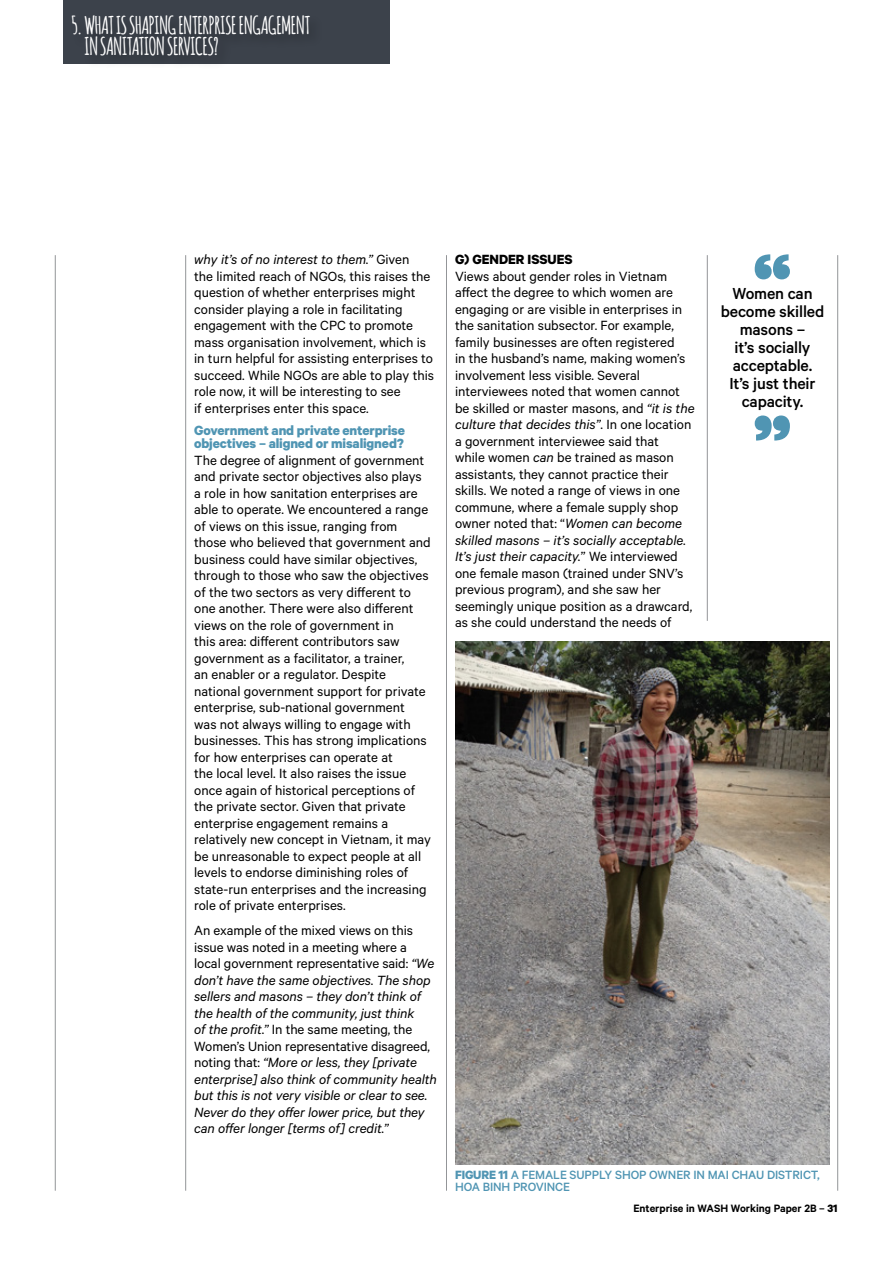
<style>
.page{position:relative;width:893px;height:1263px;background:#fff}
.page>*{position:absolute;margin:0;border:0;box-sizing:border-box;transform-origin:0 0}
.t1{font:700 24px "Amatic";letter-spacing:-.01em;color:#fff}
.t2{font:500 18px/18px "Calibre";letter-spacing:-.01em;color:#000;text-align:center}
.t3{font:15px/16.5px "Calibre";color:#000}
.t4{font:italic 15px/16.5px "Calibre";letter-spacing:-.005em;color:#000}
.t5{font:700 15px/13.5px "Calibre";letter-spacing:-.01em;color:#5095b3}
.t6{font:700 15px "Calibre";color:#000}
.t7{font:500 13.5px "Calibre";letter-spacing:-.01em;color:#5095b3}
.t8{font:700 13.5px "Calibre";letter-spacing:-.01em;color:#5095b3}
.t9{font:600 12px "Calibre";color:#000}
.s1{font-style:italic}
.s2{font-style:normal}
.s3{font-weight:500}
.s4{font-weight:700}
</style>
<div class="page">
<hr style="left:185px;top:255px;width:1px;height:936px;background:#939598">
<hr style="left:55px;top:255px;width:1px;height:936px;background:#939598">
<hr style="left:837px;top:255px;width:1px;height:936px;background:#939598">
<hr style="left:446px;top:255px;width:1px;height:936px;background:#939598">
<hr style="left:707px;top:255px;width:1px;height:366px;background:#939598">
<div style="left:64px;top:0;width:326px;height:64px;background:#3c424b"></div>
<div style="left:71px;top:15px;width:252px;height:55px;background:#000;opacity:.3"></div>
<svg style="left:755px;top:254px;width:35px;height:25px"></svg>
<svg style="left:755px;top:415px;width:35px;height:26px"></svg>
<img style="left:455px;top:642px;width:374px;height:523px">
<h1 class="t1" style="left:72px;top:8px;width:77px">5. WHAT IS SHAPING</h1>
<h1 class="t1" style="left:179px;top:8px;width:7px">ENTERPRISE</h1>
<h1 class="t1" style="left:239px;top:8px;width:8px">ENGAGE</h1>
<h1 class="t1" style="left:282px;top:8px;width:17px">MENT</h1>
<h1 class="t1" style="left:85px;top:29px;width:24px">IN SANITATION</h1>
<h1 class="t1" style="left:167px;top:29px;width:53px">SERVICES?</h1>
<p class="t3" style="left:194px;top:251px;width:241px"><span class="s1">why it’s of no interest to them.”</span> Given<br>the limited reach of NGOs, this raises the question of whether enterprises might consider playing a role in facilitating engagement with the CPC to promote mass organisation involvement, which is in turn helpful for assisting enterprises to succeed. While NGOs are able to play this role now, it will be interesting to see<br>if enterprises enter this space.</p>
<p class="t5" style="left:194px;top:423px;width:212px">Government and private enterprise objectives – aligned or misaligned?</p>
<p class="t3" style="left:194px;top:451px;width:238px">The degree of alignment of government and private sector objectives also plays a role in how sanitation enterprises are able to operate. We encountered a range of views on this issue, ranging from those who believed that government and business could have similar objectives, through to those who saw the objectives of the two sectors as very different to one another. There were also different views on the role of government in<br>this area: different contributors saw government as a facilitator, a trainer,<br>an enabler or a regulator. Despite national government support for private enterprise, sub-national government was not always willing to engage with businesses. This has strong implications for how enterprises can operate at<br>the local level. It also raises the issue once again of historical perceptions of the private sector. Given that private enterprise engagement remains a relatively new concept in Vietnam, it may be unreasonable to expect people at all levels to endorse diminishing roles of state-run enterprises and the increasing role of private enterprises.</p>
<p class="t4" style="left:194px;top:922px;width:244px"><span class="s2">An example of the mixed views on this issue was noted in a meeting where a local government representative said:</span> “We don’t have the same objectives. The shop sellers and masons – they don’t think of the health of the community, just think<br>of the profit.” <span class="s2">In the same meeting, the Women’s Union representative disagreed, noting that:</span> “More or less, they [private enterprise] also think of community health but this is not very visible or clear to see.<br>Never do they offer lower price, but they can offer longer [terms of] credit.”</p>
<p class="t6" style="left:455px;top:250px;width:119px">G) Gender issues</p>
<p class="t3" style="left:455px;top:267px;width:241px">Views about gender roles in Vietnam affect the degree to which women are engaging or are visible in enterprises in the sanitation subsector. For example, family businesses are often registered<br>in the husband’s name, making women’s involvement less visible. Several interviewees noted that women cannot be skilled or master masons, and <span class="s1">“it is the culture that decides this”</span>. In one location a government interviewee said that<br>while women <span class="s1">can</span> be trained as mason assistants, they cannot practice their skills. We noted a range of views in one commune, where a female supply shop owner noted that: “<span class="s1">Women can become skilled masons – it’s socially acceptable.<br>It’s just their capacity.</span>” We interviewed one female mason (trained under SNV’s previous program), and she saw her seemingly unique position as a drawcard, as she could understand the needs of</p>
<p class="t2" style="left:721px;top:284px;width:105px">Women can become skilled masons –<br>it’s socially acceptable.<br>It’s just their capacity.</p>
<p class="t8" style="left:455px;top:1166px;width:83px">Figure 11 <span class="s3">A fema</span></p>
<p class="t7" style="left:553px;top:1166px;width:114px">le supply shop owne</p>
<p class="t7" style="left:683px;top:1166px;width:138px">r in Mai Chau District,</p>
<p class="t7" style="left:455px;top:1178px;width:115px">Hoa Binh Province</p>
<p class="t9" style="left:633px;top:1201px;width:206px">Enterprise in WASH Working Paper 2B – <span class="s4">31</span></p>
</div>
